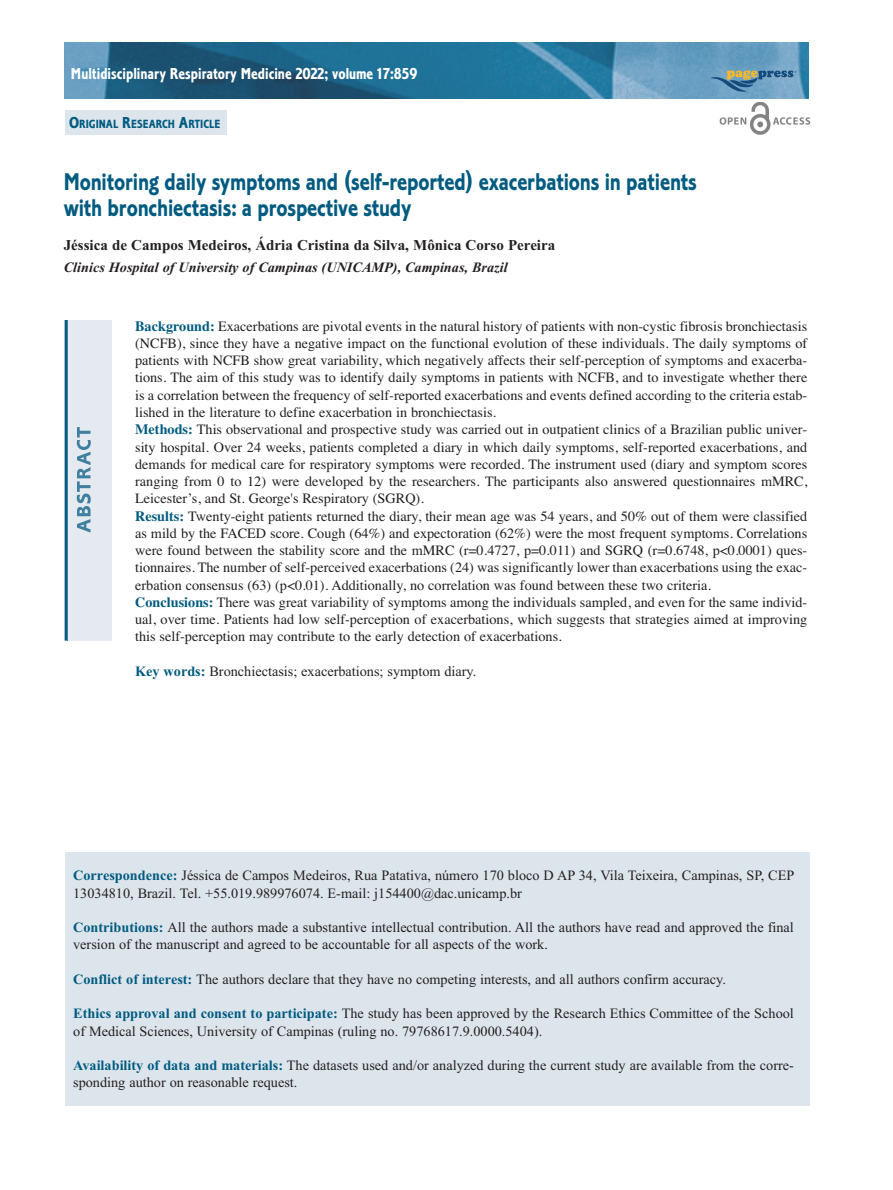
<style>
.page{position:relative;width:893px;height:1190px;background:#fff}
.page>*{position:absolute;margin:0;border:0;box-sizing:border-box;transform-origin:0 0}
.t1{font:25.2px/25.5px "Corinthian Bold Plain";letter-spacing:-.005em;color:#005b80;scale:.83 1}
.t2{font:16.5px "Corinthian Bold Condensed Plain";color:#fff}
.t3{font:700 15px "Times New Roman";color:#231f20}
.t4{font:14.25px/17.2px "Times";color:#231f20}
.t5{font:14.25px/17.2px "Times New Roman";color:#231f20}
.t6{font:italic 700 14.25px "Times New Roman";color:#231f20}
.t7{font:12.3px "Corinthian Bold Condensed Plain";color:#005b80}
.t8{font:4.5px "Myriad";color:#144a7c}
.s1{font-size:16.5px}
.s2{font-weight:700;color:#005b80}
</style>
<div class="page">
<hr style="left:65px;top:320px;width:3px;height:320px;background:#005b80">
<div style="left:66px;top:852px;width:744px;height:253px;background:#dde5ec"></div>
<div style="left:68px;top:320px;width:44px;height:320px;background:#e4eaf0"></div>
<svg style="left:77px;top:427px;width:14px;height:105px"></svg>
<hr style="left:67px;top:320px;width:1px;height:320px;background:#407fa0">
<div style="left:65px;top:110px;width:162px;height:25px;background:#dde5ec"></div>
<img style="left:719px;top:102px;width:91px;height:33px">
<img style="left:64px;top:43px;width:744px;height:55px">
<svg style="left:711px;top:70px;width:82px;height:22px;background:#6c93a8"></svg>
<p class="t2" style="left:71px;top:68px;width:348px">Multidisciplinary Respiratory Medicine 2022; volume 17:859</p>
<p class="t7" style="left:69px;top:120px;width:153px"><span class="s1">O</span>RIGINAL <span class="s1">R</span>ESEARCH <span class="s1">A</span>RTICLE</p>
<h1 class="t1" style="left:64px;top:172px;width:764px">Monitoring daily symptoms and (self-reported) exacerbations in patients with bronchiectasis: a prospective study</h1>
<p class="t3" style="left:64px;top:236px;width:493px">Jéssica de Campos Medeiros, Ádria Cristina da Silva, Mônica Corso Pereira</p>
<p class="t6" style="left:64px;top:258px;width:445px">Clinics Hospital of University of Campinas (UNICAMP), Campinas, Brazil</p>
<p class="t8" style="left:794px;top:71px;width:4px">®</p>
<p class="t4" style="left:135px;top:317px;width:674px"><span class="s2">Background:</span> Exacerbations are pivotal events in the natural history of patients with non-cystic fibrosis bronchiectasis (NCFB), since they have a negative impact on the functional evolution of these individuals. The daily symptoms of patients with NCFB show great variability, which negatively affects their self-perception of symptoms and exacerba&shy;tions. The aim of this study was to identify daily symptoms in patients with NCFB, and to investigate whether there is a correlation between the frequency of self-reported exacerbations and events defined according to the criteria estab&shy;lished in the literature to define exacerbation in bronchiectasis.<br><span class="s2">Methods:</span> This observational and prospective study was carried out in outpatient clinics of a Brazilian public univer&shy;sity hospital. Over 24 weeks, patients completed a diary in which daily symptoms, self-reported exacerbations, and demands for medical care for respiratory symptoms were recorded. The instrument used (diary and symptom scores ranging from 0 to 12) were developed by the researchers. The participants also answered questionnaires mMRC, Leicester’s, and St. George's Respiratory (SGRQ).<br><span class="s2">Results:</span> Twenty-eight patients returned the diary, their mean age was 54 years, and 50% out of them were classified as mild by the FACED score. Cough (64%) and expectoration (62%) were the most frequent symptoms. Correlations were found between the stability score and the mMRC (r=0.4727, p=0.011) and SGRQ (r=0.6748, p&lt;0.0001) ques&shy;tionnaires. The number of self-perceived exacerbations (24) was significantly lower than exacerbations using the exac&shy;erbation consensus (63) (p&lt;0.01). Additionally, no correlation was found between these two criteria.<br><span class="s2">Conclusions:</span> There was great variability of symptoms among the individuals sampled, and even for the same individ&shy;ual, over time. Patients had low self-perception of exacerbations, which suggests that strategies aimed at improving this self-perception may contribute to the early detection of exacerbations.</p>
<p class="t5" style="left:135px;top:662px;width:343px"><span class="s2">Key words:</span> Bronchiectasis; exacerbations; symptom diary.</p>
<p class="t5" style="left:73px;top:866px;width:723px"><span class="s2">Correspondence:</span> Jéssica de Campos Medeiros, Rua Patativa, número 170 bloco D AP 34, Vila Teixeira, Campinas, SP, CEP<br>13034810, Brazil. Tel. +55.019.989976074. E-mail: j154400@dac.unicamp.br</p>
<p class="t5" style="left:73px;top:918px;width:722px"><span class="s2">Contributions:</span> All the authors made a substantive intellectual contribution. All the authors have read and approved the final version of the manuscript and agreed to be accountable for all aspects of the work.</p>
<p class="t5" style="left:73px;top:970px;width:654px"><span class="s2">Conflict of interest:</span> The authors declare that they have no competing interests, and all authors confirm accuracy.</p>
<p class="t5" style="left:73px;top:1004px;width:722px"><span class="s2">Ethics approval and consent to participate:</span> The study has been approved by the Research Ethics Committee of the School of Medical Sciences, University of Campinas (ruling no. 79768617.9.0000.5404).</p>
<p class="t5" style="left:73px;top:1056px;width:722px"><span class="s2">Availability of data and materials:</span> The datasets used and/or analyzed during the current study are available from the corre&shy;sponding author on reasonable request.</p>
</div>
